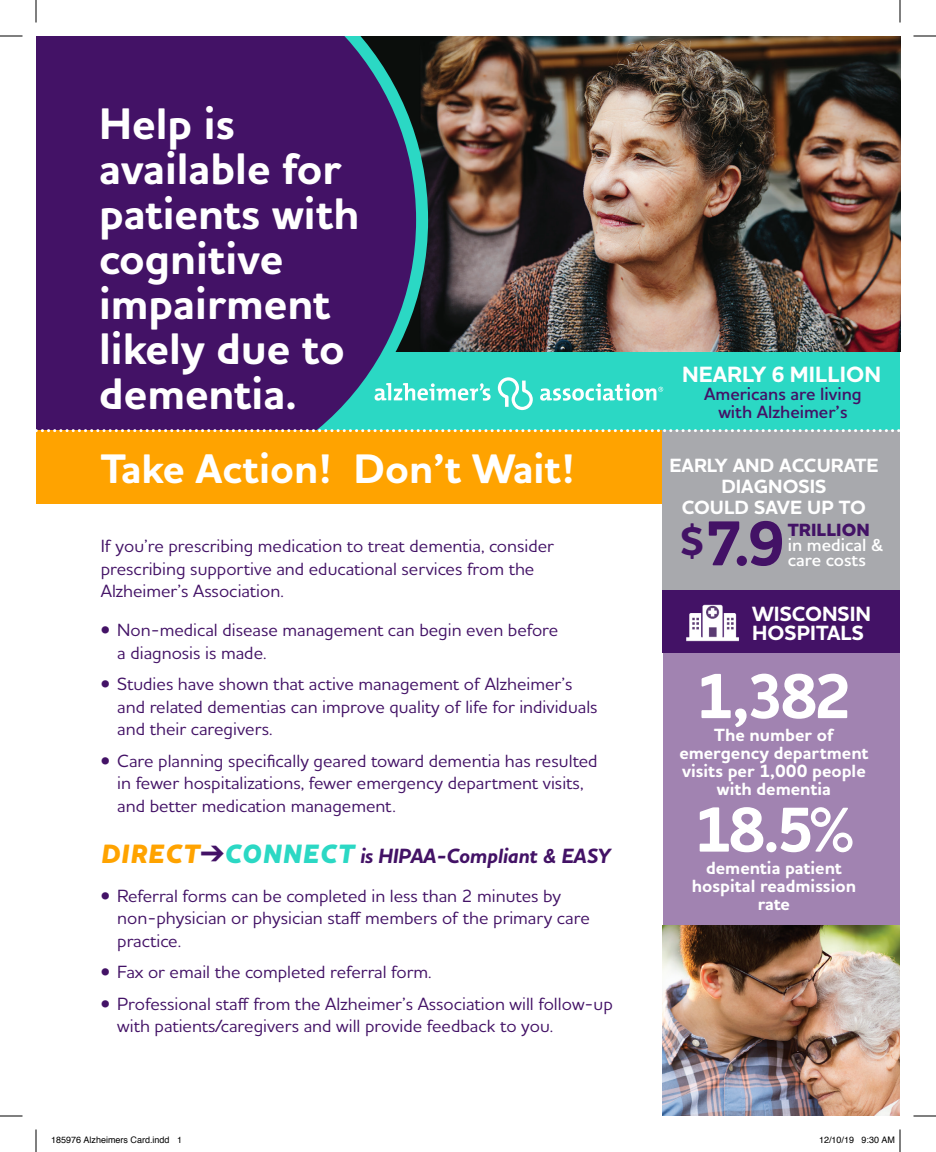
<style>
.page{position:relative;width:936px;height:1152px;background:#fff}
.page>*{position:absolute;margin:0;border:0;box-sizing:border-box;transform-origin:0 0}
.t1{font:700 64.5px "Houschka Alt Pro";color:#fff}
.t2{font:700 64.5px "Houschka Alt Pro";color:#431266}
.t3{font:700 45px "Houschka Alt Pro";color:#fff}
.t4{font:700 42px "Houschka Alt Pro";color:#fff}
.t5{font:700 22.5px "Houschka Alt Pro";letter-spacing:.005em;color:#fff}
.t6{font:italic 700 21px "Houschka Alt Pro";letter-spacing:-.02em;color:#431266}
.t7{font:700 21px "Houschka Alt Pro";color:#fff}
.t8{font:700 19.5px "Houschka Alt Pro";color:#fff}
.t9{font:500 18px/22.5px "Houschka Alt Pro";color:#431266}
.t10{font:700 18px/18px "Houschka Alt Pro";color:#fff}
.t11{font:600 18px "Houschka Alt Pro";color:#431266}
.t12{font:600 18px "Houschka Alt Pro";color:#fff}
.t13{font:800 18px "Houschka Alt Pro";color:#431266}
.t14{font:9px "Helvetica";color:#000}
.s1{font-weight:800;font-size:27px;color:#ffa300}
.s2{font-weight:800;font-size:27px;color:#2bd8c4}
</style>
<div class="page">
<div style="left:663px;top:607px;width:237px;height:319px;background:#a183b1"></div>
<div style="left:36px;top:350px;width:627px;height:102px;background:#2bd8c4"></div>
<div style="left:663px;top:350px;width:237px;height:81px;background:#2bd8c4"></div>
<img style="left:428px;top:36px;width:472px;height:316px">
<svg style="left:36px;top:36px;width:392px;height:393px;background:#3f1d68"></svg>
<div style="left:36px;top:431px;width:627px;height:73px;background:#ffa300"></div>
<div style="left:663px;top:590px;width:237px;height:63px;background:#431266"></div>
<div style="left:663px;top:431px;width:237px;height:159px;background:#a8a9ad"></div>
<svg style="left:36px;top:429px;width:864px;height:3px"></svg>
<svg style="left:498px;top:377px;width:35px;height:33px"></svg>
<svg style="left:375px;top:383px;width:116px;height:18px"></svg>
<svg style="left:540px;top:383px;width:123px;height:18px"></svg>
<img style="left:686px;top:604px;width:53px;height:38px">
<img style="left:663px;top:926px;width:237px;height:190px">
<svg style="left:0;top:36px;width:22px;height:1px"></svg>
<svg style="left:914px;top:36px;width:22px;height:1px"></svg>
<svg style="left:0;top:1116px;width:22px;height:1px"></svg>
<svg style="left:914px;top:1116px;width:22px;height:1px"></svg>
<svg style="left:36px;top:0;width:1px;height:22px"></svg>
<svg style="left:36px;top:1130px;width:1px;height:22px"></svg>
<svg style="left:900px;top:0;width:1px;height:22px"></svg>
<svg style="left:899px;top:1130px;width:2px;height:22px"></svg>
<p class="t3" style="left:99px;top:95px;width:137px">Help is</p>
<p class="t3" style="left:99px;top:140px;width:244px">available for</p>
<p class="t3" style="left:99px;top:185px;width:262px">patients with</p>
<p class="t3" style="left:99px;top:230px;width:186px">cognitive</p>
<p class="t3" style="left:99px;top:275px;width:233px">impairment</p>
<p class="t3" style="left:99px;top:320px;width:247px">likely due to</p>
<p class="t3" style="left:99px;top:365px;width:199px">dementia.</p>
<p class="t4" style="left:101px;top:441px;width:476px">Take Action! Don’t Wait!</p>
<p class="t9" style="left:101px;top:534px;width:455px">If you’re prescribing medication to treat dementia, consider</p>
<p class="t9" style="left:101px;top:557px;width:435px">prescribing supportive and educational services from the</p>
<p class="t9" style="left:101px;top:579px;width:184px">Alzheimer’s Association.</p>
<p class="t9" style="left:101px;top:618px;width:459px">• Non-medical disease management can begin even before</p>
<p class="t9" style="left:117px;top:641px;width:151px">a diagnosis is made.</p>
<p class="t9" style="left:101px;top:672px;width:473px">• Studies have shown that active management of Alzheimer’s</p>
<p class="t9" style="left:117px;top:695px;width:482px">and related dementias can improve quality of life for individuals</p>
<p class="t9" style="left:117px;top:717px;width:157px">and their caregivers.</p>
<p class="t9" style="left:101px;top:749px;width:498px">• Care planning specifically geared toward dementia has resulted</p>
<p class="t9" style="left:117px;top:771px;width:468px">in fewer hospitalizations, fewer emergency department visits,</p>
<p class="t9" style="left:117px;top:794px;width:280px">and better medication management.</p>
<p class="t6" style="left:101px;top:842px;width:511px"><span class="s1">DIRECT</span>➔<span class="s2">CONNECT</span> is HIPAA-Compliant &amp; EASY</p>
<p class="t9" style="left:117px;top:884px;width:474px;text-indent:-17px">• Referral forms can be completed in less than 2 minutes by non-physician or physician staff members of the primary care practice.</p>
<p class="t9" style="left:101px;top:960px;width:332px">• Fax or email the completed referral form.</p>
<p class="t9" style="left:117px;top:992px;width:497px;text-indent:-17px">• Professional staff from the Alzheimer’s Association will follow-up with patients/caregivers and will provide feedback to you.</p>
<p class="t5" style="left:682px;top:360px;width:200px">NEARLY 6 MILLION</p>
<p class="t11" style="left:704px;top:382px;width:159px">Americans are living</p>
<p class="t11" style="left:718px;top:400px;width:131px">with Alzheimer’s</p>
<p class="t8" style="left:669px;top:453px;width:210px">EARLY AND ACCURATE</p>
<p class="t8" style="left:721px;top:474px;width:107px">DIAGNOSIS</p>
<p class="t8" style="left:682px;top:495px;width:186px">COULD SAVE UP TO</p>
<p class="t2" style="left:679px;top:502px;width:108px"><sup>$</sup>7.9</p>
<p class="t13" style="left:788px;top:518px;width:83px">TRILLION</p>
<p class="t12" style="left:788px;top:533px;width:97px">in medical &amp;</p>
<p class="t12" style="left:788px;top:548px;width:80px">care costs</p>
<p class="t7" style="left:752px;top:600px;width:121px">WISCONSIN</p>
<p class="t7" style="left:752px;top:620px;width:113px">HOSPITALS</p>
<p class="t1" style="left:696px;top:654px;width:158px">1,382</p>
<p class="t10" style="left:714px;top:726px;width:121px">The number of</p>
<p class="t10" style="left:679px;top:744px;width:191px">emergency department visits per 1,000 people</p>
<p class="t10" style="left:717px;top:780px;width:115px">with dementia</p>
<p class="t1" style="left:694px;top:788px;width:162px">18.5%</p>
<p class="t10" style="left:706px;top:859px;width:137px">dementia patient</p>
<p class="t10" style="left:692px;top:877px;width:166px">hospital readmission</p>
<p class="t10" style="left:758px;top:895px;width:34px">rate</p>
<p class="t14" style="left:51px;top:1133px;width:133px">185976 Alzheimers Card.indd 1</p>
<p class="t14" style="left:819px;top:1133px;width:78px">12/10/19 9:30 AM</p>
</div>
